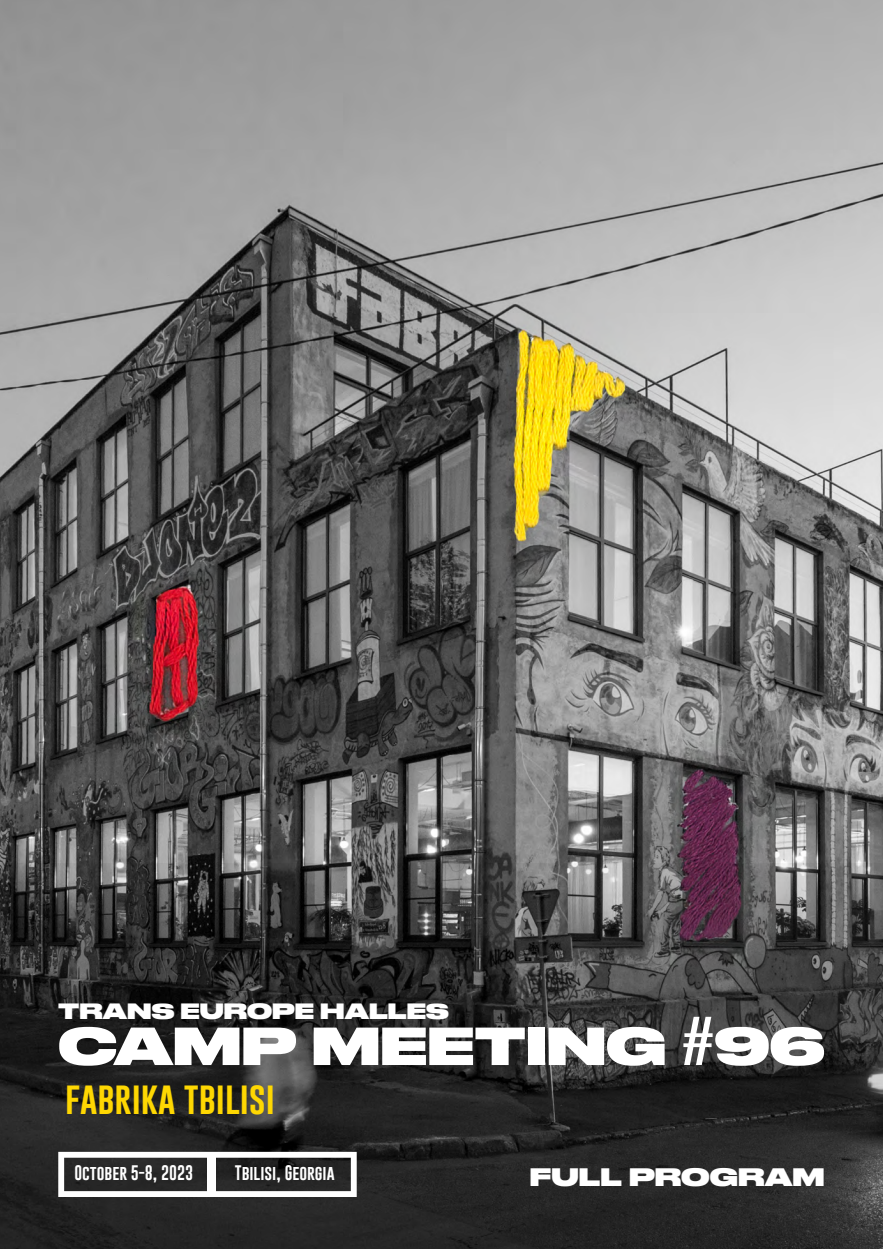
<style>
.page{position:relative;width:883px;height:1249px;background:#fff}
.page>*{position:absolute;margin:0;border:0;box-sizing:border-box;transform-origin:0 0}
.t1{font:50.3px "Druk Wide Cy TT Heavy";color:#fff}
.t2{font:33.6px "Gobold";color:#fed702}
.t3{font:23.6px "Druk Wide Cy TT Heavy";color:#fff}
.t4{font:20.7px "Druk Wide Cy TT Heavy";color:#fff}
.t5{font:15.4px "Gobold";color:#fff}
.s1{font-family:"Gobold"}
</style>
<div class="page">
<img style="left:0;top:0;width:883px;height:863px">
<svg style="left:0;top:863px;width:883px;height:385px;background:#313131"></svg>
<svg style="left:58px;top:1151px;width:299px;height:45px"></svg>
<div style="left:207px;top:1154px;width:9px;height:39px;background:#fff"></div>
<h3 class="t4" style="left:58px;top:993px;width:392px">TRANS EUROPE HALLES</h3>
<h1 class="t1" style="left:58px;top:1004px;width:768px">CAMP MEETING <span class="s1">#</span>96</h1>
<h2 class="t2" style="left:65px;top:1076px;width:211px">fabrika tbilisi</h2>
<p class="t5" style="left:75px;top:1162px;width:120px">October 5-8, 2023</p>
<p class="t5" style="left:235px;top:1162px;width:101px">Tbilisi, Georgia</p>
<h3 class="t3" style="left:530px;top:1157px;width:296px">FULL PROGRAM</h3>
</div>
